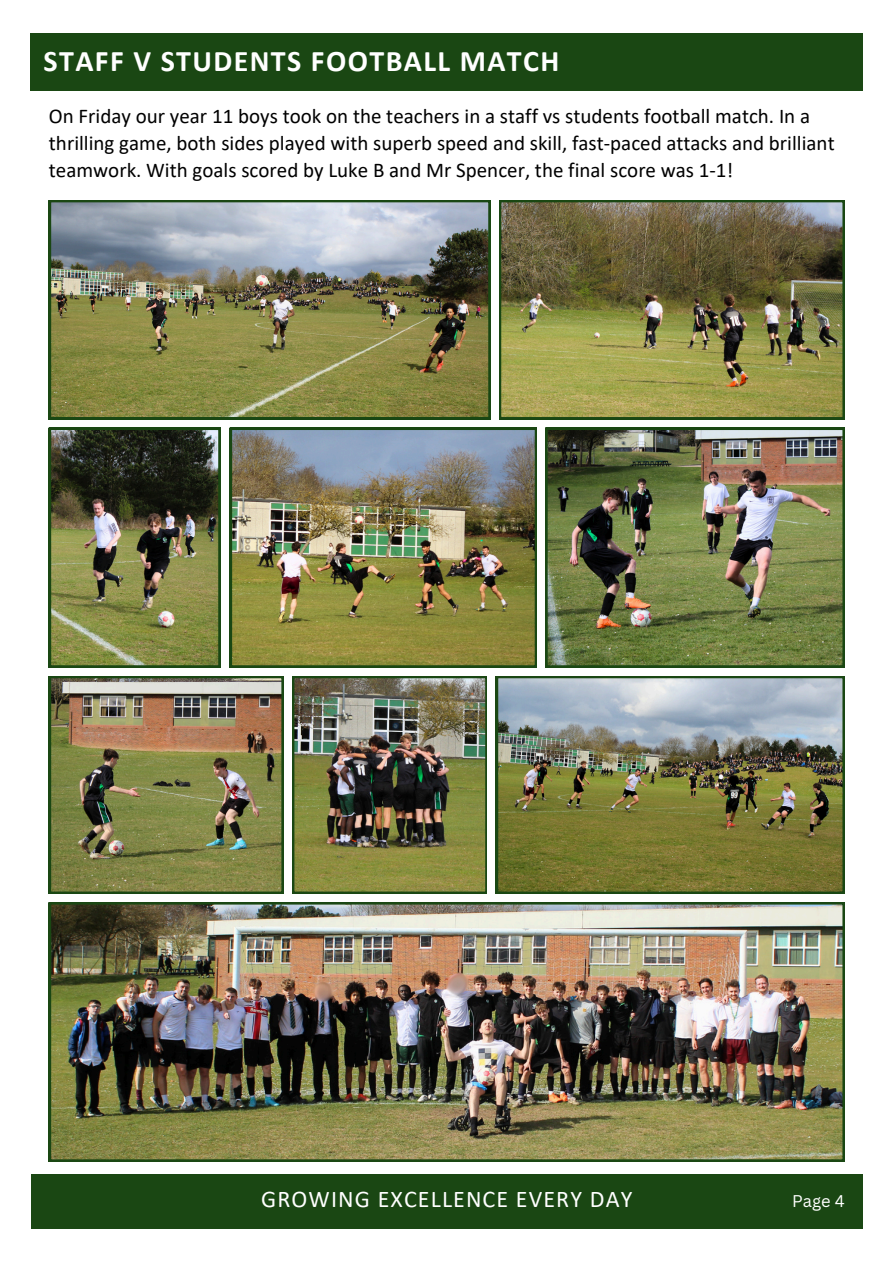
<style>
.page{position:relative;width:894px;height:1264px;background:#fff}
.page>*{position:absolute;margin:0;border:0;box-sizing:border-box;transform-origin:0 0}
.t1{font:700 30px "Calibri";letter-spacing:.045em;color:#fff}
.t2{font:24px "Calibri";letter-spacing:.045em;color:#fff}
.t3{font:21px/27px "Calibri";color:#000}
.t4{font:16.5px "Canva Sans";color:#fff}
</style>
<div class="page">
<div style="left:31px;top:1174px;width:831px;height:54px;background:#1a4713"></div>
<div style="left:31px;top:34px;width:831px;height:57px;background:#1a4713"></div>
<img style="left:49px;top:902px;width:795px;height:259px">
<img style="left:499px;top:200px;width:345px;height:219px">
<img style="left:292px;top:676px;width:195px;height:217px">
<img style="left:230px;top:428px;width:307px;height:239px">
<img style="left:49px;top:200px;width:441px;height:219px">
<img style="left:49px;top:428px;width:171px;height:239px">
<img style="left:545px;top:428px;width:299px;height:239px">
<img style="left:49px;top:676px;width:234px;height:217px">
<img style="left:496px;top:676px;width:348px;height:217px">
<p class="t1" style="left:104px;top:47px;width:375px">GRATULATIONS (FIRST AID)</p>
<p class="t1" style="left:44px;top:48px;width:517px">CON F V STUDENTS FOOTBALL MATCH</p>
<h3 class="t1" style="left:44px;top:48px;width:67px">STAF</h3>
<p class="t3" style="left:49px;top:104px;width:787px">On Friday our year 11 boys took on the teachers in a staff vs students football match. In a thrilling game, both sides played with superb speed and skill, fast-paced attacks and brilliant teamwork. With goals scored by Luke B and Mr Spencer, the final score was 1-1!</p>
<p class="t2" style="left:261px;top:1188px;width:372px">GROWING EXCELLENCE EVERY DAY</p>
<p class="t4" style="left:792px;top:1189px;width:54px">Page 4</p>
</div>
